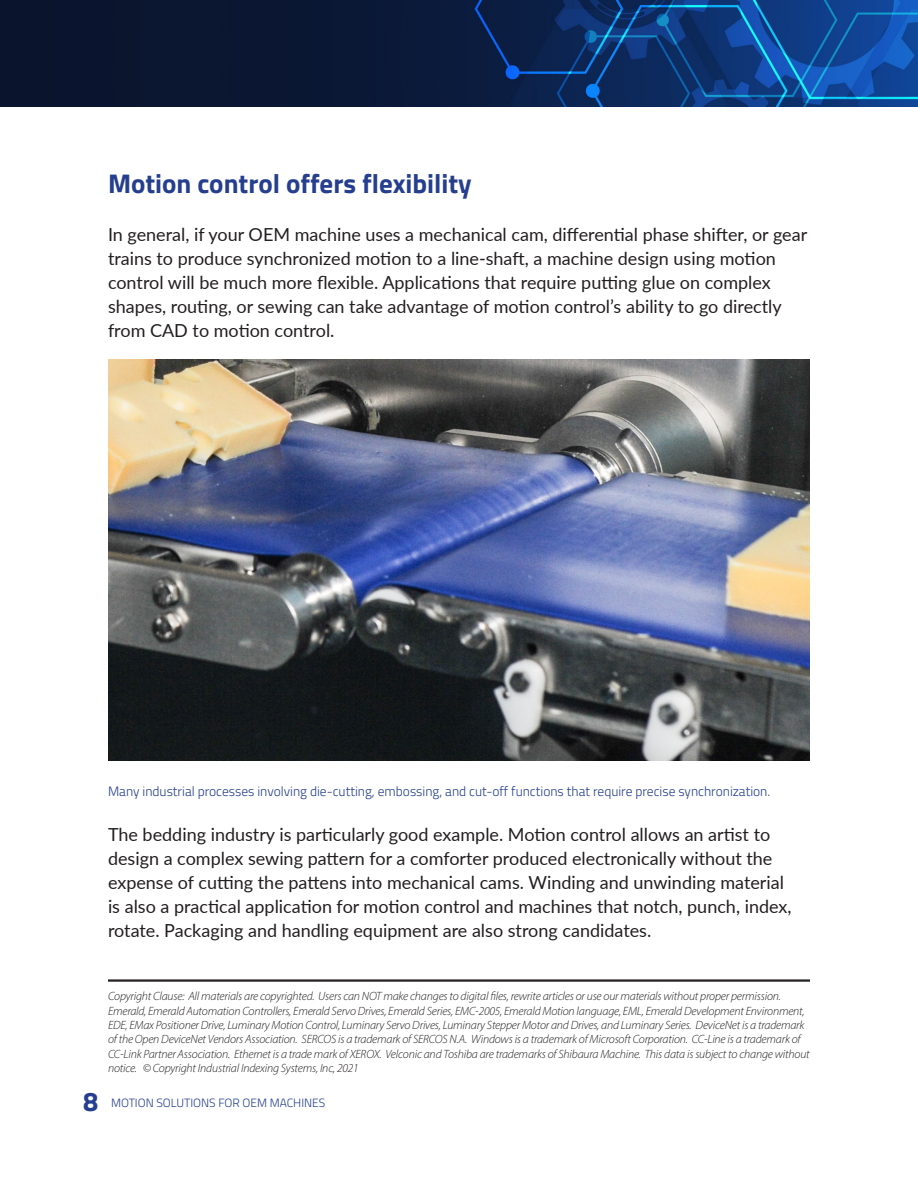
<style>
.page{position:relative;width:918px;height:1188px;background:#fff}
.page>*{position:absolute;margin:0;border:0;box-sizing:border-box;transform-origin:0 0}
.t1{font:700 27px "Titillium Web";color:#253f8e}
.t2{font:18px/24px "Lato";color:#231f20}
.t3{font:300 13.5px "Titillium Web";color:#253f8e}
.t4{font:italic 300 12px/14.4px "Myriad Pro";letter-spacing:-.015em;color:#231f20}
.t5{font:300 12px "Titillium Web";color:#253f8e}
</style>
<div class="page">
<img style="left:0;top:0;width:918px;height:107px">
<img style="left:108px;top:359px;width:702px;height:401px">
<hr style="left:108px;top:980px;width:702px;height:1px;background:#231f20">
<hr style="left:108px;top:981px;width:702px;height:1px;background:#231f20">
<p class="t1" style="left:108px;top:163px;width:365px">Motion control offers flexibility</p>
<p class="t2" style="left:108px;top:221px;width:701px">In general, if your OEM machine uses a mechanical cam, differential phase shifter, or gear trains to produce synchronized motion to a line-shaft, a machine design using motion control will be much more flexible. Applications that require putting glue on complex shapes, routing, or sewing can take advantage of motion control’s ability to go directly from CAD to motion control.</p>
<p class="t3" style="left:108px;top:782px;width:664px">Many industrial processes involving die-cutting, embossing, and cut-off functions that require precise synchronization.</p>
<p class="t2" style="left:108px;top:821px;width:685px">The bedding industry is particularly good example. Motion control allows an artist to design a complex sewing pattern for a comforter produced electronically without the expense of cutting the pattens into mechanical cams. Winding and unwinding material is also a practical application for motion control and machines that notch, punch, index, rotate. Packaging and handling equipment are also strong candidates.</p>
<p class="t4" style="left:108px;top:989px;width:703px">Copyright Clause: All materials are copyrighted. Users can NOT make changes to digital files, rewrite articles or use our materials without proper permission.<br>Emerald, Emerald Automation Controllers, Emerald Servo Drives, Emerald Series, EMC-2005, Emerald Motion language, EML, Emerald Development Environment, EDE, EMax Positioner Drive, Luminary Motion Control, Luminary Servo Drives, Luminary Stepper Motor and Drives, and Luminary Series. DeviceNet is a trademark of the Open DeviceNet Vendors Association. SERCOS is a trademark of SERCOS N.A. Windows is a trademark of Microsoft Corporation. CC-Line is a trademark of CC-Link Partner Association. Ethernet is a trade mark of XEROX. Velconic and Toshiba are trademarks of Shibaura Machine. This data is subject to change without notice. © Copyright Industrial Indexing Systems, Inc, 2021</p>
<p class="t1" style="left:83px;top:1081px;width:17px">8</p>
<p class="t5" style="left:111px;top:1094px;width:216px">MOTION SOLUTIONS FOR OEM MACHINES</p>
</div>
